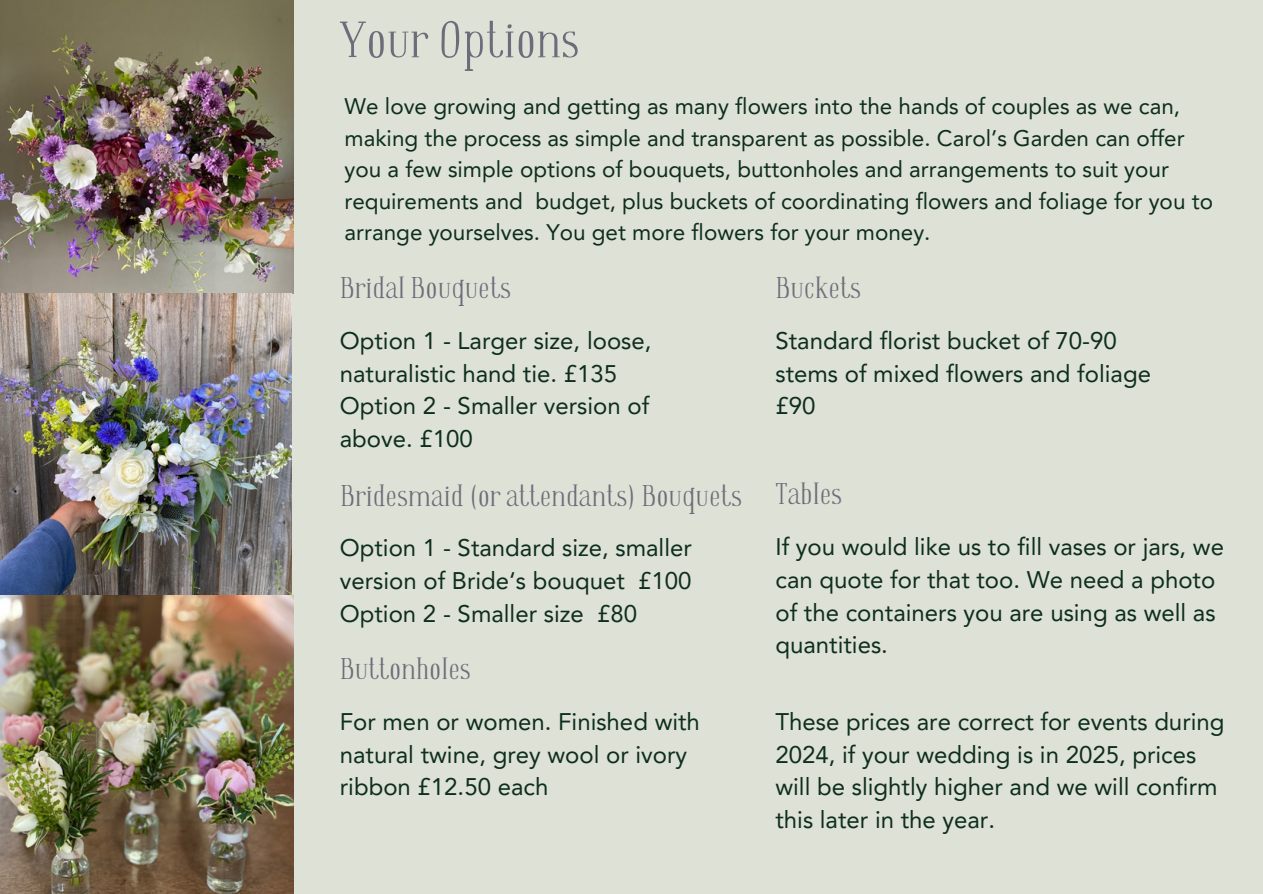
<style>
.page{position:relative;width:1263px;height:894px;background:#fff}
.page>*{position:absolute;margin:0;border:0;box-sizing:border-box;transform-origin:0 0}
.t1{font:51px "Wes";color:#6b6e7a}
.t2{font:30px "Wes";color:#6b6e7a}
.t3{font:24px/32.7px "Avenir LT Pro";color:#0d2e1e}
.t4{font:22.5px/31.5px "Avenir LT Pro";color:#0d2e1e}
</style>
<div class="page">
<div style="left:0;top:0;width:1263px;height:893px;background:#dee1d5"></div>
<img style="left:0;top:0;width:294px;height:294px">
<img style="left:0;top:294px;width:292px;height:301px">
<img style="left:0;top:595px;width:294px;height:298px">
<p class="t1" style="left:340px;top:11px;width:241px">Your Options</p>
<p class="t4" style="left:345px;top:92px;width:870px">We love growing and getting as many flowers into the hands of couples as we can, making the process as simple and transparent as possible. Carol’s Garden can offer you a few simple options of bouquets, buttonholes and arrangements to suit your requirements and budget, plus buckets of coordinating flowers and foliage for you to arrange yourselves. You get more flowers for your money.</p>
<h1 class="t2" style="left:340px;top:271px;width:173px">Bridal Bouquets</h1>
<p class="t2" style="left:775px;top:271px;width:87px">Buckets</p>
<p class="t3" style="left:775px;top:326px;width:377px">Standard florist bucket of 70-90 stems of mixed flowers and foliage £90</p>
<p class="t3" style="left:340px;top:326px;width:313px">Option 1 - Larger size, loose, naturalistic hand tie. £135</p>
<p class="t3" style="left:340px;top:391px;width:311px">Option 2 - Smaller version of above. £100</p>
<h2 class="t2" style="left:340px;top:478px;width:403px">Bridesmaid (or attendants) Bouquets</h2>
<p class="t3" style="left:340px;top:533px;width:354px">Option 1 - Standard size, smaller version of Bride‘s bouquet £100</p>
<h2 class="t3" style="left:340px;top:599px;width:299px">Option 2 - Smaller size £80</h2>
<p class="t2" style="left:340px;top:652px;width:133px">Buttonholes</p>
<h2 class="t3" style="left:340px;top:707px;width:362px">For men or women. Finished with natural twine, grey wool or ivory ribbon £12.50 each</h2>
<h2 class="t2" style="left:775px;top:477px;width:68px">Tables</h2>
<h2 class="t3" style="left:775px;top:532px;width:450px">If you would like us to fill vases or jars, we can quote for that too. We need a photo of the containers you are using as well as quantities.</h2>
<p class="t3" style="left:775px;top:707px;width:451px">These prices are correct for events during 2024, if your wedding is in 2025, prices will be slightly higher and we will confirm this later in the year.</p>
</div>
